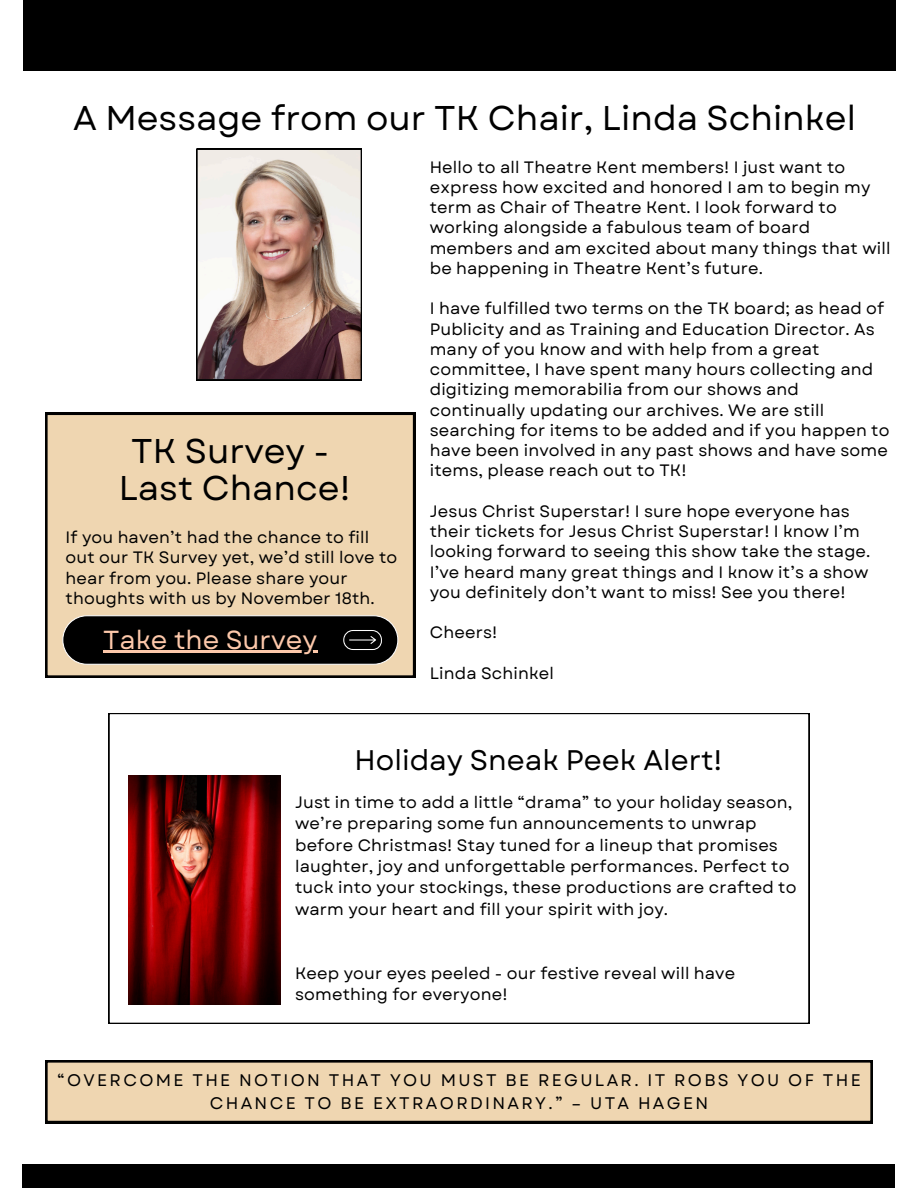
<style>
.page{position:relative;width:918px;height:1188px;background:#fff}
.page>*{position:absolute;margin:0;border:0;box-sizing:border-box;transform-origin:0 0}
.t1{font:34.35px/37.2px "Garet";color:#000;text-align:center}
.t2{font:28.35px "Garet";color:#000}
.t3{font:26.1px "Garet";color:#fdc8aa}
.t4{font:16.8px/22.5px "Garet";letter-spacing:.14em;color:#000;text-align:center}
.t5{font:16.5px/20.2px "Garet";letter-spacing:.01em;color:#000}
</style>
<div class="page">
<div style="left:23px;top:0;width:872px;height:71px;background:#000"></div>
<div style="left:23px;top:1165px;width:872px;height:23px;background:#000"></div>
<svg style="left:45px;top:1060px;width:827px;height:63px;background:#dbc4a2"></svg>
<img style="left:197px;top:149px;width:165px;height:231px">
<svg style="left:109px;top:713px;width:700px;height:311px"></svg>
<div style="left:45px;top:413px;width:370px;height:264px;background:#efd6b1"></div>
<svg style="left:62px;top:615px;width:336px;height:50px;background:#1a1816"></svg>
<hr style="left:103px;top:651px;width:214px;height:2px;background:#fdc8aa">
<p class="t1" style="left:73px;top:100px;width:784px">A Message from our TK Chair, Linda Schinkel</p>
<p class="t1" style="left:119px;top:433px;width:233px">TK Survey -<br>Last Chance!</p>
<h2 class="t5" style="left:66px;top:527px;width:333px">If you haven’t had the chance to fill out our TK Survey yet, we’d still love to hear from you. Please share your thoughts with us by November 18th.</h2>
<p class="t3" style="left:103px;top:621px;width:216px">Take the Survey</p>
<h1 class="t5" style="left:430px;top:157px;width:462px">Hello to all Theatre Kent members! I just want to express how excited and honored I am to begin my term as Chair of Theatre Kent. I look forward to working alongside a fabulous team of board members and am excited about many things that will be happening in Theatre Kent’s future.</h1>
<p class="t5" style="left:430px;top:299px;width:461px">I have fulfilled two terms on the TK board; as head of Publicity and as Training and Education Director. As many of you know and with help from a great committee, I have spent many hours collecting and digitizing memorabilia from our shows and continually updating our archives. We are still searching for items to be added and if you happen to have been involved in any past shows and have some items, please reach out to TK!</p>
<p class="t5" style="left:430px;top:501px;width:442px">Jesus Christ Superstar! I sure hope everyone has their tickets for Jesus Christ Superstar! I know I’m looking forward to seeing this show take the stage.<br>I’ve heard many great things and I know it’s a show you definitely don’t want to miss! See you there!</p>
<h2 class="t5" style="left:430px;top:623px;width:69px">Cheers!</h2>
<p class="t5" style="left:430px;top:663px;width:126px">Linda Schinkel</p>
<p class="t2" style="left:355px;top:740px;width:369px">Holiday Sneak Peek Alert!</p>
<p class="t5" style="left:295px;top:792px;width:503px;line-height:21.3px">Just in time to add a little “drama” to your holiday season, we’re preparing some fun announcements to unwrap before Christmas! Stay tuned for a lineup that promises laughter, joy and unforgettable performances. Perfect to tuck into your stockings, these productions are crafted to warm your heart and fill your spirit with joy.</p>
<p class="t5" style="left:295px;top:963px;width:442px;line-height:21.3px">Keep your eyes peeled - our festive reveal will have something for everyone!</p>
<h1 class="t4" style="left:57px;top:1069px;width:805px">“OVERCOME THE NOTION THAT YOU MUST BE REGULAR. IT ROBS YOU OF THE<br>CHANCE TO BE EXTRAORDINARY.” – UTA HAGEN</h1>
</div>
